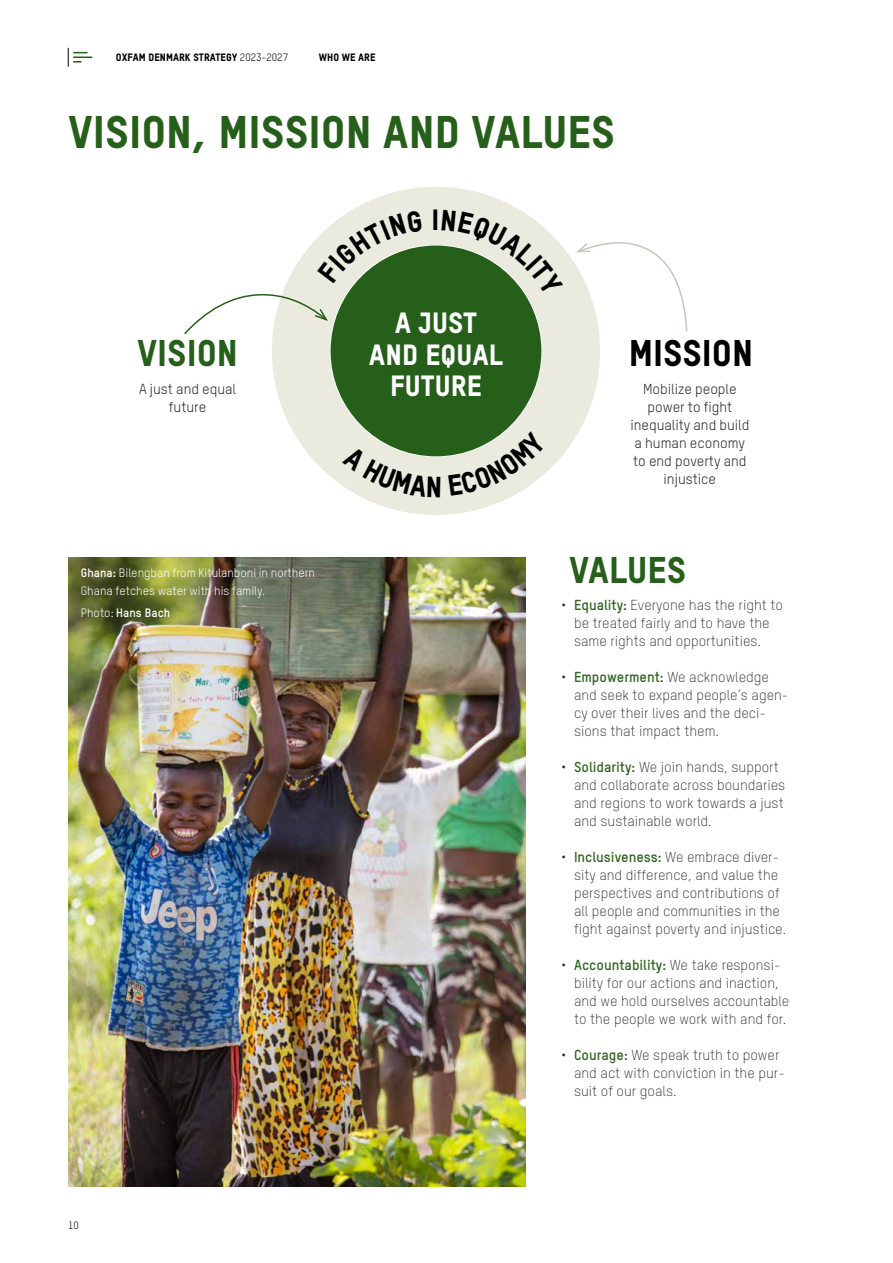
<style>
.page{position:relative;width:893px;height:1263px;background:#fff}
.page>*{position:absolute;margin:0;border:0;box-sizing:border-box;transform-origin:0 0}
.t1{font:45px "Oxfam TSTARPRO Headline";color:#265f1a}
.t2{font:36.6px "Oxfam TSTARPRO Headline";color:#265f1a}
.t3{font:36.6px "Oxfam TSTARPRO Headline";color:#000}
.t4{font:28.8px/31.7px "Oxfam TSTARPRO Headline";color:#fff;text-align:center}
.t5{font:28.8px "Oxfam TSTARPRO Headline";color:#000}
.t6{font:300 14.25px/18px "Oxfam TSTARPRO";color:#282827}
.t7{font:14.25px/18px "Oxfam TSTARPRO";color:#282827;text-align:center}
.t8{font:12px/18px "Oxfam TSTARPRO";color:#fff}
.t9{font:700 12px "Oxfam TSTARPRO";color:#fff}
.t10{font:10.5px "Oxfam TSTARPRO Headline";color:#000}
.t11{font:10.5px "Oxfam TSTARPRO";color:#000}
.s1{font-family:"Oxfam TSTARPRO"}
.s2{font-weight:700}
.s3{font-weight:400}
.s4{font-weight:700;color:#316520}
</style>
<div class="page">
<img style="left:68px;top:557px;width:458px;height:629px">
<svg style="left:272px;top:187px;width:328px;height:328px"></svg>
<div style="left:331px;top:246px;width:210px;height:210px;background:#265f1a;border-radius:50%"></div>
<svg style="left:574px;top:238px;width:114px;height:95px"></svg>
<svg style="left:184px;top:292px;width:146px;height:44px"></svg>
<svg style="left:68px;top:48px;width:24px;height:19px"></svg>
<svg style="left:318px;top:210px;width:104px;height:73px"></svg>
<svg style="left:441px;top:210px;width:122px;height:86px"></svg>
<svg style="left:342px;top:446px;width:98px;height:51px"></svg>
<svg style="left:448px;top:431px;width:98px;height:65px"></svg>
<p class="t10" style="left:116px;top:50px;width:174px">OXFAM DENMARK STRATEGY <span class="s1">2023-2027</span></p>
<p class="t10" style="left:319px;top:50px;width:57px">WHO WE ARE</p>
<h1 class="t1" style="left:68px;top:97px;width:548px">VISION, MISSION AND VALUES</h1>
<h3 class="t5" style="left:431px;top:198px;width:9px">I</h3>
<h3 class="t4" style="left:369px;top:304px;width:136px">A JUST<br>AND EQUAL<br>FUTURE</h3>
<h2 class="t2" style="left:137px;top:325px;width:102px">VISION</h2>
<h2 class="t3" style="left:629px;top:325px;width:126px">MISSION</h2>
<p class="t7" style="left:630px;top:379px;width:121px">Mobilize people power to fight inequality and build a human economy to end poverty and injustice</p>
<p class="t7" style="left:139px;top:379px;width:99px">A just and equal future</p>
<p class="t8" style="left:81px;top:562px;width:236px"><span class="s2">Ghana:</span> Bilengban from Kitulanboni in northern<br>Ghana fetches water with his family.</p>
<p class="t9" style="left:81px;top:603px;width:91px"><span class="s3">Photo:</span> Hans Bach</p>
<p class="t11" style="left:68px;top:1217px;width:12px">10</p>
<h2 class="t2" style="left:569px;top:542px;width:118px">VALUES</h2>
<p class="t6" style="left:574px;top:595px;width:210px;text-indent:-13px">• <span class="s4">Equality:</span> Everyone has the right to be treated fairly and to have the same rights and opportunities.</p>
<p class="t6" style="left:574px;top:667px;width:216px;text-indent:-13px">• <span class="s4">Empowerment:</span> We acknowledge and seek to expand people’s agen&shy;cy over their lives and the deci&shy;sions that impact them.</p>
<p class="t6" style="left:574px;top:757px;width:213px;text-indent:-13px">• <span class="s4">Solidarity:</span> We join hands, support and collaborate across boundaries and regions to work towards a just and sustainable world.</p>
<p class="t6" style="left:574px;top:847px;width:214px;text-indent:-13px">• <span class="s4">Inclusiveness:</span> We embrace diver&shy;sity and difference, and value the perspectives and contributions of all people and communities in the fight against poverty and injustice.</p>
<p class="t6" style="left:574px;top:955px;width:217px;text-indent:-13px">• <span class="s4">Accountability:</span> We take responsi&shy;bility for our actions and inaction, and we hold ourselves accountable to the people we work with and for.</p>
<p class="t6" style="left:574px;top:1045px;width:212px;text-indent:-13px">• <span class="s4">Courage:</span> We speak truth to power and act with conviction in the pur&shy;suit of our goals.</p>
</div>
